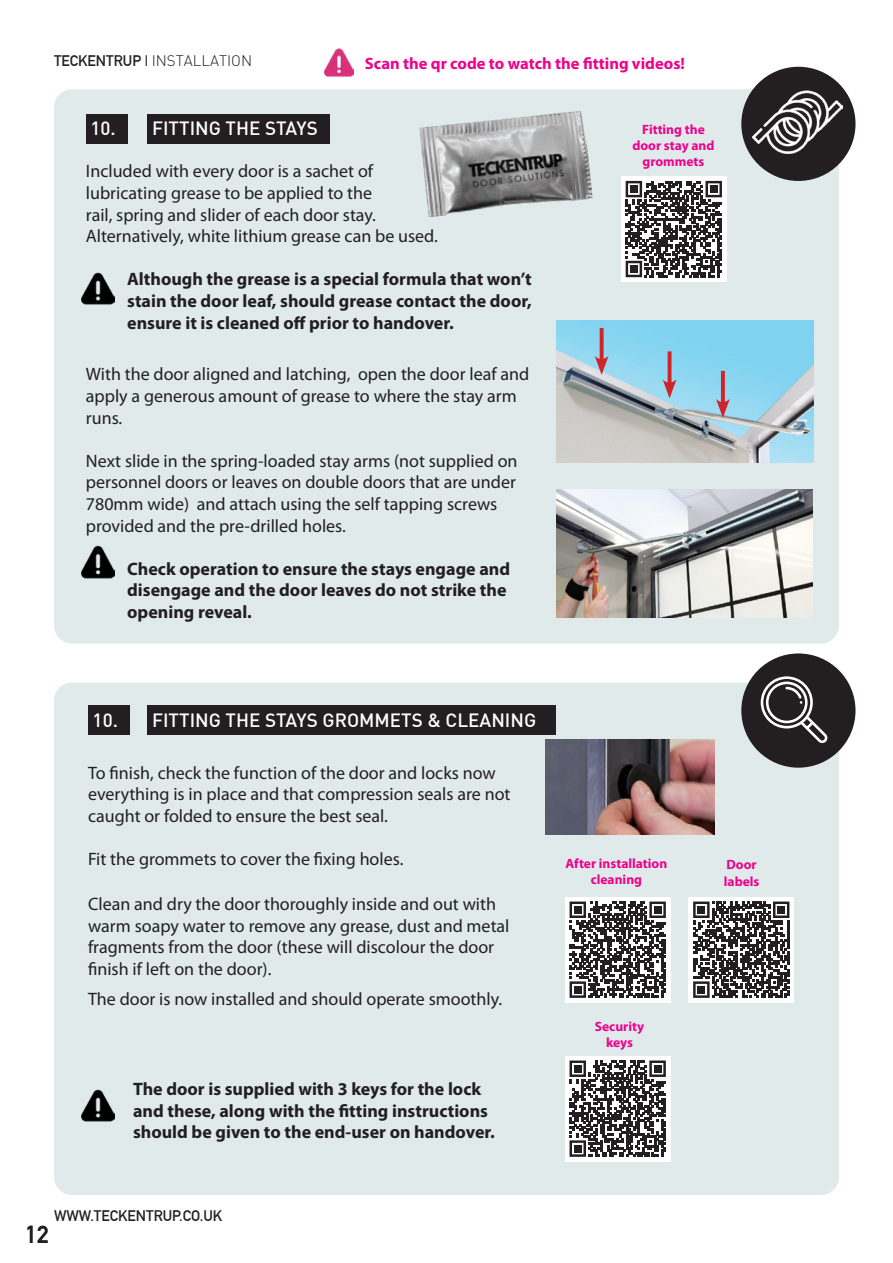
<style>
.page{position:relative;width:893px;height:1263px;background:#fff}
.page>*{position:absolute;margin:0;border:0;box-sizing:border-box;transform-origin:0 0}
.t1{font:700 24px "DIN Alternate";color:#231f20}
.t2{font:500 18.9px "DIN";color:#fff}
.t3{font:18px/21.6px "Myriad Pro";color:#231f20}
.t4{font:700 18px/21.6px "Myriad Pro";color:#231f20}
.t5{font:700 16.5px "Myriad Pro";color:#ed028c}
.t6{font:300 15px "DIN";color:#231f20}
.t7{font:700 15px "DIN Alternate";color:#231f20}
.t8{font:700 13.5px/16.2px "Myriad Pro";color:#ed028c;text-align:center}
.s1{font-family:"DIN Alternate";font-weight:700}
</style>
<div class="page">
<div style="left:54px;top:89px;width:785px;height:554px;background:#e0eaeb;border-radius:18px"></div>
<div style="left:54px;top:682px;width:785px;height:513px;background:#e0eaeb;border-radius:18px"></div>
<div style="left:88px;top:705px;width:42px;height:30px;background:#231f20"></div>
<img style="left:546px;top:739px;width:168px;height:95px">
<div style="left:741px;top:653px;width:114px;height:115px;background:#231f20;border-radius:50%"></div>
<svg style="left:761px;top:676px;width:66px;height:67px"></svg>
<img style="left:82px;top:1089px;width:32px;height:33px">
<div style="left:86px;top:114px;width:42px;height:30px;background:#231f20"></div>
<div style="left:741px;top:67px;width:114px;height:114px;background:#231f20;border-radius:50%"></div>
<img style="left:752px;top:77px;width:90px;height:90px">
<img style="left:557px;top:489px;width:255px;height:128px">
<img style="left:82px;top:272px;width:32px;height:33px">
<img style="left:82px;top:545px;width:32px;height:34px">
<div style="left:147px;top:114px;width:183px;height:30px;background:#231f20"></div>
<div style="left:147px;top:705px;width:409px;height:30px;background:#231f20"></div>
<img style="left:419px;top:110px;width:174px;height:107px">
<img style="left:557px;top:320px;width:256px;height:143px">
<svg style="left:600px;top:328px;width:4px;height:28px"></svg>
<svg style="left:595px;top:356px;width:14px;height:19px"></svg>
<hr style="left:668px;top:351px;width:3px;height:36px;background:#d1232a">
<svg style="left:663px;top:379px;width:13px;height:19px"></svg>
<svg style="left:721px;top:371px;width:4px;height:28px"></svg>
<svg style="left:716px;top:399px;width:14px;height:19px"></svg>
<img style="left:325px;top:48px;width:29px;height:29px">
<div style="left:621px;top:176px;width:106px;height:106px;background:#fff"></div>
<svg style="left:626px;top:181px;width:96px;height:96px"></svg>
<div style="left:630px;top:186px;width:7px;height:7px;background:#231f20"></div>
<div style="left:710px;top:186px;width:7px;height:7px;background:#231f20"></div>
<div style="left:630px;top:265px;width:7px;height:7px;background:#231f20"></div>
<div style="left:565px;top:897px;width:106px;height:105px;background:#fff"></div>
<svg style="left:570px;top:901px;width:96px;height:97px"></svg>
<div style="left:574px;top:906px;width:7px;height:7px;background:#231f20"></div>
<div style="left:654px;top:906px;width:7px;height:7px;background:#231f20"></div>
<div style="left:574px;top:986px;width:7px;height:7px;background:#231f20"></div>
<div style="left:688px;top:897px;width:106px;height:105px;background:#fff"></div>
<svg style="left:693px;top:901px;width:96px;height:97px"></svg>
<div style="left:698px;top:906px;width:7px;height:7px;background:#231f20"></div>
<div style="left:778px;top:906px;width:7px;height:7px;background:#231f20"></div>
<div style="left:698px;top:986px;width:7px;height:7px;background:#231f20"></div>
<div style="left:565px;top:1056px;width:105px;height:105px;background:#fff"></div>
<svg style="left:569px;top:1060px;width:97px;height:97px"></svg>
<div style="left:574px;top:1065px;width:7px;height:7px;background:#231f20"></div>
<div style="left:654px;top:1065px;width:7px;height:7px;background:#231f20"></div>
<div style="left:574px;top:1145px;width:7px;height:7px;background:#231f20"></div>
<p class="t6" style="left:54px;top:51px;width:200px"><span class="s1">TECKENTRUP |</span> INSTALLATION</p>
<p class="t5" style="left:365px;top:53px;width:322px">Scan the qr code to watch the fitting videos!</p>
<p class="t2" style="left:91px;top:117px;width:27px">10.</p>
<p class="t3" style="left:86px;top:160px;width:354px">Included with every door is a sachet of lubricating grease to be applied to the<br>rail, spring and slider of each door stay.<br>Alternatively, white lithium grease can be used.</p>
<p class="t4" style="left:127px;top:268px;width:406px;text-align:justify">Although the grease is a special formula that won’t stain the door leaf, should grease contact the door, ensure it is cleaned off prior to handover.</p>
<p class="t3" style="left:86px;top:363px;width:445px">With the door aligned and latching, open the door leaf and apply a generous amount of grease to where the stay arm runs.</p>
<p class="t3" style="left:86px;top:450px;width:433px">Next slide in the spring-loaded stay arms (not supplied on personnel doors or leaves on double doors that are under 780mm wide) and attach using the self tapping screws provided and the pre-drilled holes.</p>
<p class="t4" style="left:127px;top:557px;width:384px">Check operation to ensure the stays engage and disengage and the door leaves do not strike the opening reveal.</p>
<p class="t2" style="left:152px;top:117px;width:167px">FITTING THE STAYS</p>
<p class="t8" style="left:632px;top:121px;width:84px">Fitting the door stay and grommets</p>
<p class="t2" style="left:152px;top:708px;width:386px">FITTING THE STAYS GROMMETS &amp; CLEANING</p>
<p class="t2" style="left:93px;top:708px;width:27px">10.</p>
<p class="t3" style="left:88px;top:762px;width:424px">To finish, check the function of the door and locks now everything is in place and that compression seals are not caught or folded to ensure the best seal.</p>
<p class="t3" style="left:88px;top:848px;width:317px">Fit the grommets to cover the fixing holes.</p>
<p class="t3" style="left:88px;top:893px;width:423px">Clean and dry the door thoroughly inside and out with warm soapy water to remove any grease, dust and metal fragments from the door (these will discolour the door finish if left on the door).</p>
<p class="t3" style="left:88px;top:988px;width:416px">The door is now installed and should operate smoothly.</p>
<p class="t4" style="left:133px;top:1078px;width:363px">The door is supplied with 3 keys for the lock and these, along with the fitting instructions should be given to the end-user on handover.</p>
<p class="t7" style="left:54px;top:1204px;width:170px">WWW.TECKENTRUP.CO.UK</p>
<h1 class="t1" style="left:26px;top:1216px;width:25px">12</h1>
<p class="t8" style="left:566px;top:855px;width:103px">After installation cleaning</p>
<p class="t8" style="left:724px;top:856px;width:37px;text-align:left">Door labels</p>
<p class="t8" style="left:595px;top:1017px;width:51px">Security keys</p>
</div>
